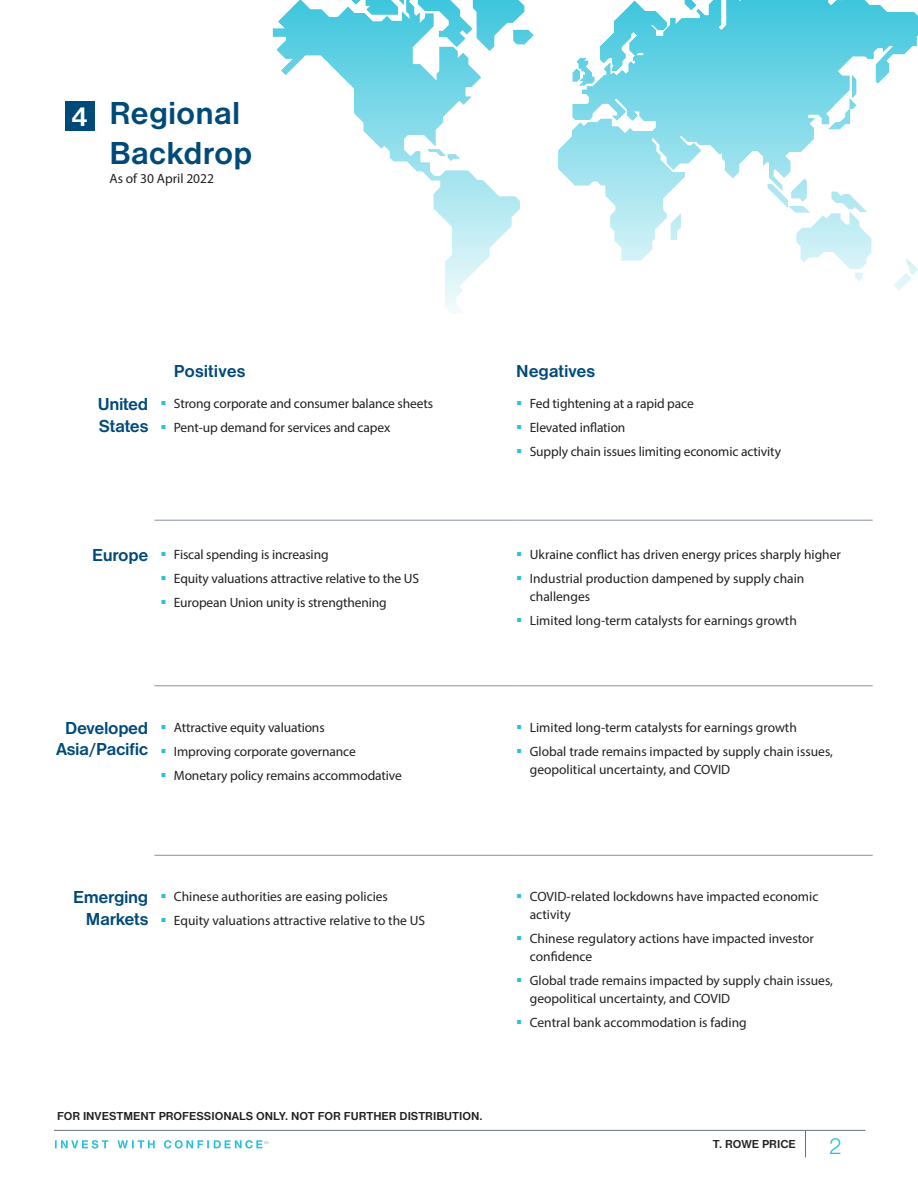
<style>
.page{position:relative;width:918px;height:1188px;background:#fff}
.page>*{position:absolute;margin:0;border:0;box-sizing:border-box;transform-origin:0 0}
.t1{font:700 33px/39.6px "Nimbus San D";color:#004a79}
.t2{font:700 28.05px "Nimbus San D";color:#fff}
.t3{font:24px "Nimbus Sans Novus D";color:#29c0da}
.Paragraph_Style_1{font:700 18px/21.6px "Nimbus San D";letter-spacing:-.02em;color:#004a79}
.Investment_Team_Bull{font:700 18px "Nimbus San D";letter-spacing:-.005em;color:#004a79}
.t4{font:13.5px/18px "Myriad Pro";color:#231f20}
.Footnote{font:700 12px "Nimbus San D";color:#231f20}
.s1{color:#29c0da}
</style>
<div class="page">
<svg style="left:272px;top:0;width:646px;height:313px"></svg>
<hr style="left:154px;top:520px;width:362px;height:1px;background:#8a94a0">
<hr style="left:516px;top:520px;width:357px;height:1px;background:#8a94a0">
<hr style="left:154px;top:685px;width:362px;height:1px;background:#8a94a0">
<hr style="left:516px;top:685px;width:357px;height:1px;background:#8a94a0">
<hr style="left:154px;top:855px;width:362px;height:1px;background:#8a94a0">
<hr style="left:516px;top:855px;width:357px;height:1px;background:#8a94a0">
<div style="left:65px;top:101px;width:30px;height:30px;background:#004a79"></div>
<svg style="left:55px;top:1140px;width:213px;height:9px"></svg>
<hr style="left:54px;top:1130px;width:811px;height:1px;background:#65717f">
<svg style="left:805px;top:1131px;width:1px;height:26px"></svg>
<p class="t2" style="left:71px;top:100px;width:19px">4</p>
<p class="t1" style="left:110px;top:94px;width:144px">Regional<br>Backdrop</p>
<p class="t4" style="left:110px;top:170px;width:106px">As of 30 April 2022</p>
<p class="Investment_Team_Bull" style="left:174px;top:361px;width:73px">Positives</p>
<p class="Investment_Team_Bull" style="left:516px;top:361px;width:80px">Negatives</p>
<p class="Paragraph_Style_1" style="left:98px;top:394px;width:52px">United<br>States</p>
<p class="t4" style="left:160px;top:394px;width:274px"><span class="s1">▪</span> Strong corporate and consumer balance sheets</p>
<p class="t4" style="left:160px;top:418px;width:231px"><span class="s1">▪</span> Pent-up demand for services and capex</p>
<p class="Paragraph_Style_1" style="left:92px;top:544px;width:58px">Europe</p>
<p class="t4" style="left:160px;top:545px;width:170px"><span class="s1">▪</span> Fiscal spending is increasing</p>
<p class="t4" style="left:160px;top:569px;width:260px"><span class="s1">▪</span> Equity valuations attractive relative to the US</p>
<p class="t4" style="left:160px;top:593px;width:228px"><span class="s1">▪</span> European Union unity is strengthening</p>
<p class="Paragraph_Style_1" style="left:56px;top:717px;width:94px;text-align:center">Developed<br>Asia/Pacific</p>
<p class="t4" style="left:160px;top:718px;width:166px"><span class="s1">▪</span> Attractive equity valuations</p>
<p class="t4" style="left:160px;top:742px;width:197px"><span class="s1">▪</span> Improving corporate governance</p>
<p class="t4" style="left:160px;top:766px;width:243px"><span class="s1">▪</span> Monetary policy remains accommodative</p>
<p class="t4" style="left:516px;top:394px;width:179px"><span class="s1">▪</span> Fed tightening at a rapid pace</p>
<p class="t4" style="left:516px;top:418px;width:111px"><span class="s1">▪</span> Elevated inflation</p>
<p class="t4" style="left:516px;top:442px;width:266px"><span class="s1">▪</span> Supply chain issues limiting economic activity</p>
<p class="t4" style="left:516px;top:545px;width:326px"><span class="s1">▪</span> Ukraine conflict has driven energy prices sharply higher</p>
<p class="t4" style="left:530px;top:569px;width:276px;text-indent:-14px"><span class="s1">▪</span> Industrial production dampened by supply chain challenges</p>
<p class="t4" style="left:516px;top:611px;width:282px"><span class="s1">▪</span> Limited long-term catalysts for earnings growth</p>
<p class="t4" style="left:516px;top:718px;width:282px"><span class="s1">▪</span> Limited long-term catalysts for earnings growth</p>
<p class="t4" style="left:530px;top:742px;width:305px;text-indent:-14px"><span class="s1">▪</span> Global trade remains impacted by supply chain issues, geopolitical uncertainty, and COVID</p>
<p class="Paragraph_Style_1" style="left:73px;top:887px;width:77px;text-align:right">Emerging<br>Markets</p>
<p class="t4" style="left:160px;top:888px;width:229px"><span class="s1">▪</span> Chinese authorities are easing policies</p>
<p class="t4" style="left:160px;top:912px;width:266px"><span class="s1">▪</span> Equity valuations attractive relative to the US</p>
<p class="Footnote" style="left:57px;top:1109px;width:427px">FOR INVESTMENT PROFESSIONALS ONLY. NOT FOR FURTHER DISTRIBUTION.</p>
<p class="t4" style="left:530px;top:888px;width:290px;text-indent:-14px"><span class="s1">▪</span> COVID-related lockdowns have impacted economic activity</p>
<p class="t4" style="left:530px;top:930px;width:286px;text-indent:-14px"><span class="s1">▪</span> Chinese regulatory actions have impacted investor confidence</p>
<p class="t4" style="left:530px;top:972px;width:305px;text-indent:-14px"><span class="s1">▪</span> Global trade remains impacted by supply chain issues, geopolitical uncertainty, and COVID</p>
<p class="t4" style="left:516px;top:1014px;width:232px"><span class="s1">▪</span> Central bank accommodation is fading</p>
<p class="Footnote" style="left:713px;top:1137px;width:85px">T. ROWE PRICE</p>
<p class="t3" style="left:829px;top:1132px;width:14px">2</p>
</div>
